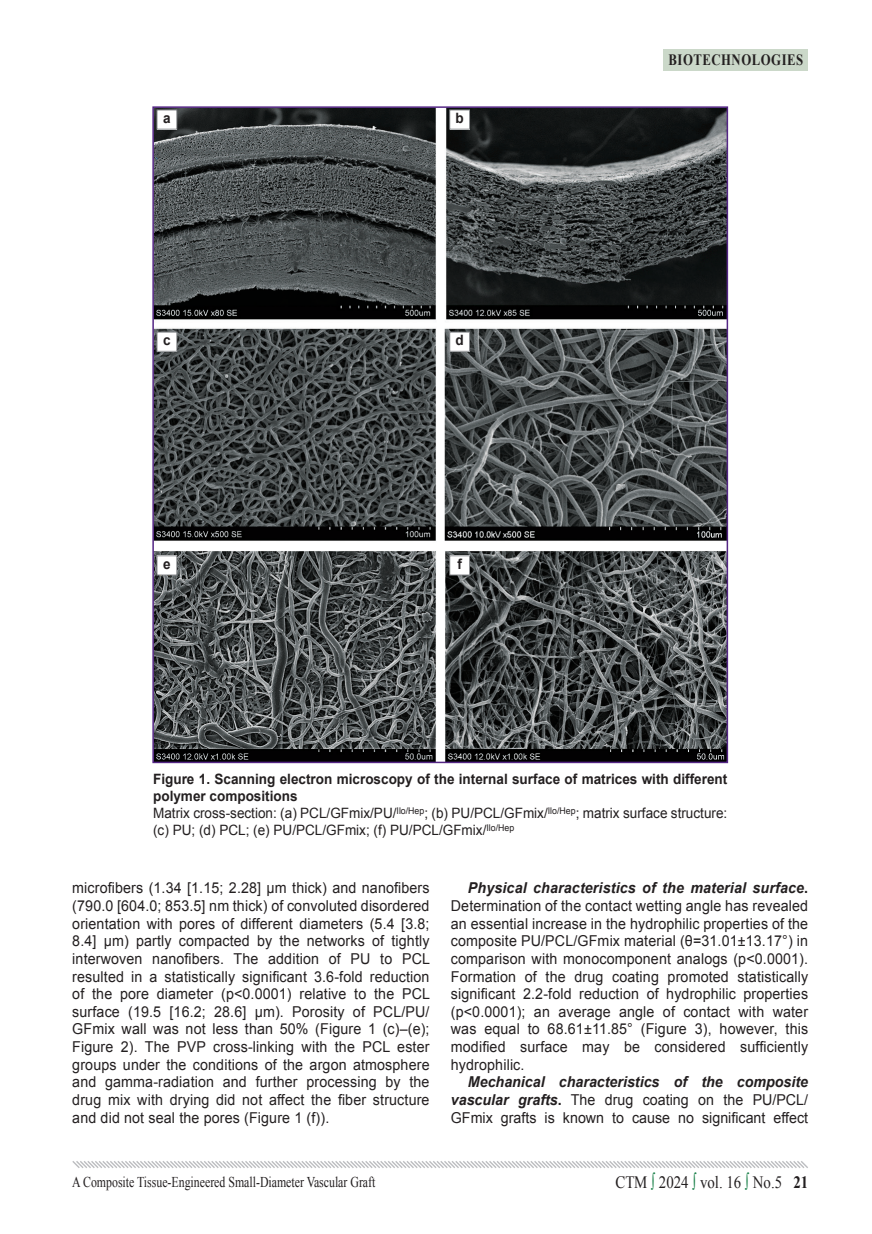
<style>
.page{position:relative;width:872px;height:1234px;background:#fff}
.page>*{position:absolute;margin:0;border:0;box-sizing:border-box;transform-origin:0 0}
.t1{font:17.4px "Times New Roman";color:#231f20;scale:.86 1}
.t2{font:700 15.75px "Times New Roman";letter-spacing:.04em;color:#231f20;scale:.81 1}
.t3{font:15px/17.7px "Arial";letter-spacing:.01em;color:#231f20;text-align:justify;scale:.95 1}
.t4{font:15px "Times New Roman";color:#231f20;scale:.79 1}
.t5{font:14.25px/17.1px "Arial";color:#231f20;scale:.95 1}
.t6{font:700 14.25px "Arial";color:#231f20;scale:.95 1}
.s1{font-weight:700}
.s2{font-weight:700;font-style:italic}
.s3{color:#127c43}
</style>
<div class="page">
<svg style="left:72px;top:1161px;width:736px;height:7px"></svg>
<div style="left:663px;top:49px;width:145px;height:21px;background:#cbd8c9"></div>
<img style="left:155px;top:109px;width:570px;height:651px">
<div style="left:157px;top:110px;width:20px;height:19px;background:#fff"></div>
<div style="left:157px;top:110px;width:20px;height:19px;border:1px solid #8b8d90"></div>
<div style="left:450px;top:110px;width:19px;height:19px;background:#fff"></div>
<div style="left:449px;top:110px;width:21px;height:19px;border:1px solid #8b8d90"></div>
<div style="left:157px;top:332px;width:20px;height:19px;background:#fff"></div>
<div style="left:157px;top:332px;width:20px;height:19px;border:1px solid #8b8d90"></div>
<div style="left:450px;top:332px;width:19px;height:19px;background:#fff"></div>
<div style="left:449px;top:332px;width:21px;height:19px;border:1px solid #8b8d90"></div>
<div style="left:157px;top:555px;width:20px;height:20px;background:#fff"></div>
<div style="left:157px;top:555px;width:20px;height:20px;border:1px solid #8b8d90"></div>
<div style="left:450px;top:555px;width:19px;height:20px;background:#fff"></div>
<div style="left:449px;top:555px;width:21px;height:20px;border:1px solid #8b8d90"></div>
<p class="t6" style="left:163px;top:109px;width:9px">а</p>
<p class="t6" style="left:455px;top:109px;width:10px">b</p>
<p class="t6" style="left:163px;top:331px;width:9px">c</p>
<p class="t6" style="left:455px;top:331px;width:10px">d</p>
<p class="t6" style="left:163px;top:554px;width:9px">e</p>
<p class="t6" style="left:457px;top:554px;width:6px">f</p>
<p class="t2" style="left:668px;top:48px;width:168px">BIOTECHNOLOGIES</p>
<p class="t5" style="left:153px;top:770px;width:606px"><span class="s1">Figure 1. Scanning electron microscopy of the internal surface of matrices with different polymer compositions<br></span>Matrix cross-section: (а) PCL/GFmix/PU/<sup>Ilo/Hep</sup>; (b) PU/PCL/GFmix/<sup>Ilo/Hep</sup>; matrix surface structure: (c) PU; (d) PCL; (e) PU/PCL/GFmix; (f) PU/PCL/GFmix/<sup>Ilo/Hep</sup></p>
<p class="t3" style="left:72px;top:879px;width:378px">microfibers (1.34 [1.15; 2.28] μm thick) and nanofibers (790.0 [604.0; 853.5] nm thick) of convoluted disordered orientation with pores of different diameters (5.4 [3.8; 8.4] μm) partly compacted by the networks of tightly interwoven nanofibers. The addition of PU to PCL resulted in a statistically significant 3.6-fold reduction of the pore diameter (р&lt;0.0001) relative to the PCL surface (19.5 [16.2; 28.6] μm). Porosity of PCL/PU/ GFmix wall was not less than 50% (Figure 1 (c)–(e); Figure 2). The PVP cross-linking with the PCL ester groups under the conditions of the argon atmosphere and gamma-radiation and further processing by the drug mix with drying did not affect the fiber structure and did not seal the pores (Figure 1 (f)).</p>
<p class="t3" style="left:451px;top:879px;width:377px;text-indent:17px"><span class="s2">Physical characteristics of the material surface</span><span class="s1">.<br></span>Determination of the contact wetting angle has revealed an essential increase in the hydrophilic properties of the composite PU/PCL/GFmix material (θ=31.01±13.17°) in comparison with monocomponent analogs (p&lt;0.0001).<br>Formation of the drug coating promoted statistically significant 2.2-fold reduction of hydrophilic properties (p&lt;0.0001); an average angle of contact with water was equal to 68.61±11.85° (Figure 3), however, this modified surface may be considered sufficiently hydrophilic.</p>
<p class="t3" style="left:451px;top:1073px;width:377px;text-indent:17px"><span class="s2">Mechanical characteristics of the composite vascular grafts</span><span class="s1">.</span> The drug coating on the PU/PCL/ GFmix grafts is known to cause no significant effect</p>
<p class="t4" style="left:72px;top:1171px;width:385px">A Composite Tissue-Engineered Small-Diameter Vascular Graft</p>
<p class="t1" style="left:615px;top:1170px;width:226px">СТМ <span class="s3">∫</span> 2024 <span class="s3">∫</span> vol. 16 <span class="s3">∫</span> No.5 <span class="s1">21</span></p>
</div>
